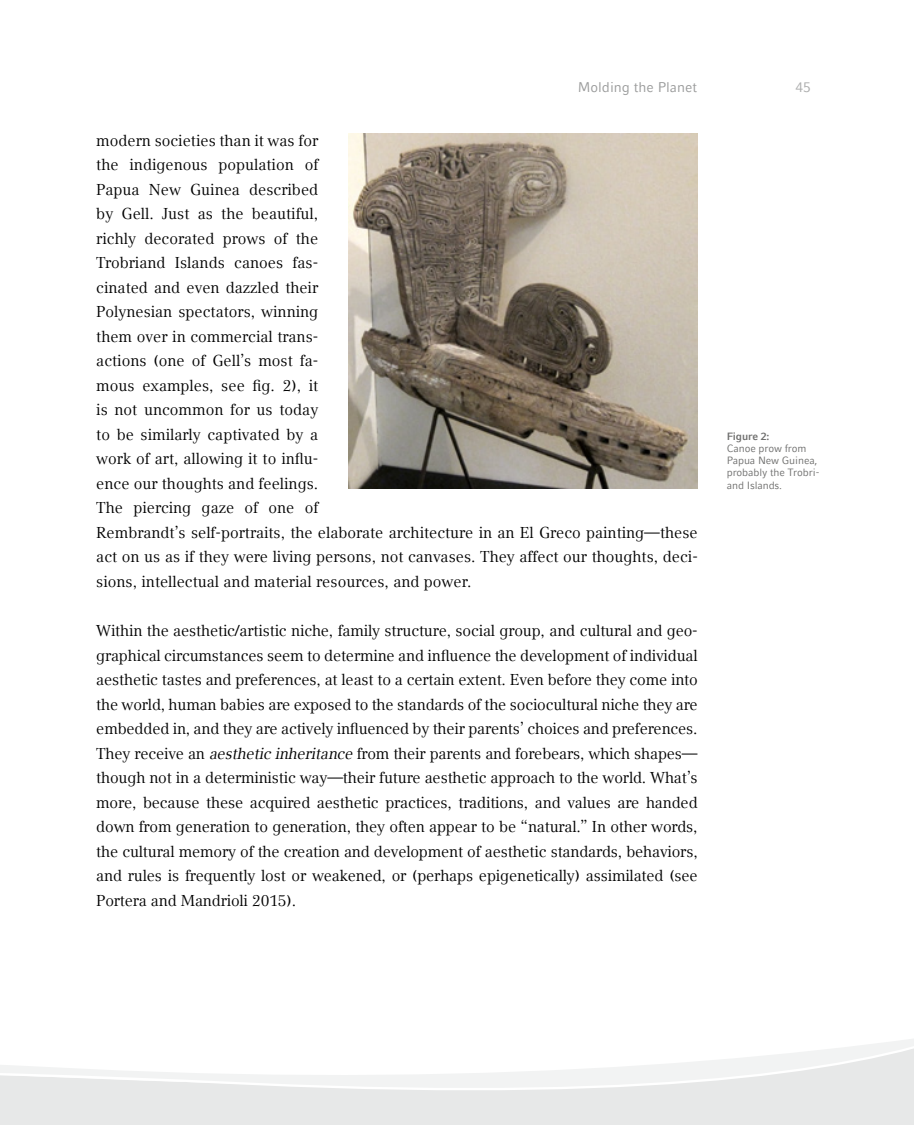
<style>
.page{position:relative;width:914px;height:1125px;background:#fff}
.page>*{position:absolute;margin:0;border:0;box-sizing:border-box;transform-origin:0 0}
.t1{font:15.75px/24.5px "LMU Compatil Text";color:#000}
.t2{font:14px "LMU Compatil Fact";color:#9a9b9b}
.t3{font:14px "LMU Compatil Fact";color:#acadad}
.t4{font:10.5px/12.2px "LMU Compatil Fact";letter-spacing:-.01em;color:#6f6f6e}
.t5{font:700 10.5px "LMU Compatil Fact";letter-spacing:-.01em;color:#6f6f6e}
.s1{font-style:italic}
</style>
<div class="page">
<svg style="left:0;top:1039px;width:913px;height:86px;fill:#e7e8e8"></svg>
<img style="left:348px;top:134px;width:349px;height:355px">
<p class="t2" style="left:577px;top:79px;width:121px">Molding the Planet</p>
<p class="t3" style="left:795px;top:79px;width:17px">45</p>
<p class="t1" style="left:96px;top:128px;width:603px">modern societies than it was for<br>the indigenous population of<br>Papua New Guinea described<br>by Gell. Just as the beautiful,<br>richly decorated prows of the<br>Trobriand Islands canoes fas-<br>cinated and even dazzled their<br>Polynesian spectators, winning<br>them over in commercial trans-<br>actions (one of Gell’s most fa-<br>mous examples, see fig. 2), it<br>is not uncommon for us today<br>to be similarly captivated by a<br>work of art, allowing it to influ-<br>ence our thoughts and feelings.<br>The piercing gaze of one of<br>Rembrandt’s self-portraits, the elaborate architecture in an El Greco painting—these act on us as if they were living persons, not canvases. They affect our thoughts, deci&shy;sions, intellectual and material resources, and power.</p>
<p class="t1" style="left:96px;top:618px;width:603px;text-align:justify">Within the aesthetic/artistic niche, family structure, social group, and cultural and geo&shy;graphical circumstances seem to determine and influence the development of individual aesthetic tastes and preferences, at least to a certain extent. Even before they come into the world, human babies are exposed to the standards of the sociocultural niche they are embedded in, and they are actively influenced by their parents’ choices and preferences.<br>They receive an <span class="s1">aesthetic inheritance</span> from their parents and forebears, which shapes— though not in a deterministic way—their future aesthetic approach to the world. What’s more, because these acquired aesthetic practices, traditions, and values are handed down from generation to generation, they often appear to be “natural.” In other words, the cultural memory of the creation and development of aesthetic standards, behaviors, and rules is frequently lost or weakened, or (perhaps epigenetically) assimilated (see Portera and Mandrioli 2015).</p>
<p class="t5" style="left:726px;top:430px;width:44px">Figure 2:</p>
<p class="t4" style="left:726px;top:442px;width:94px">Canoe prow from<br>Papua New Guinea, probably the Trobri&shy;and Islands.</p>
</div>
